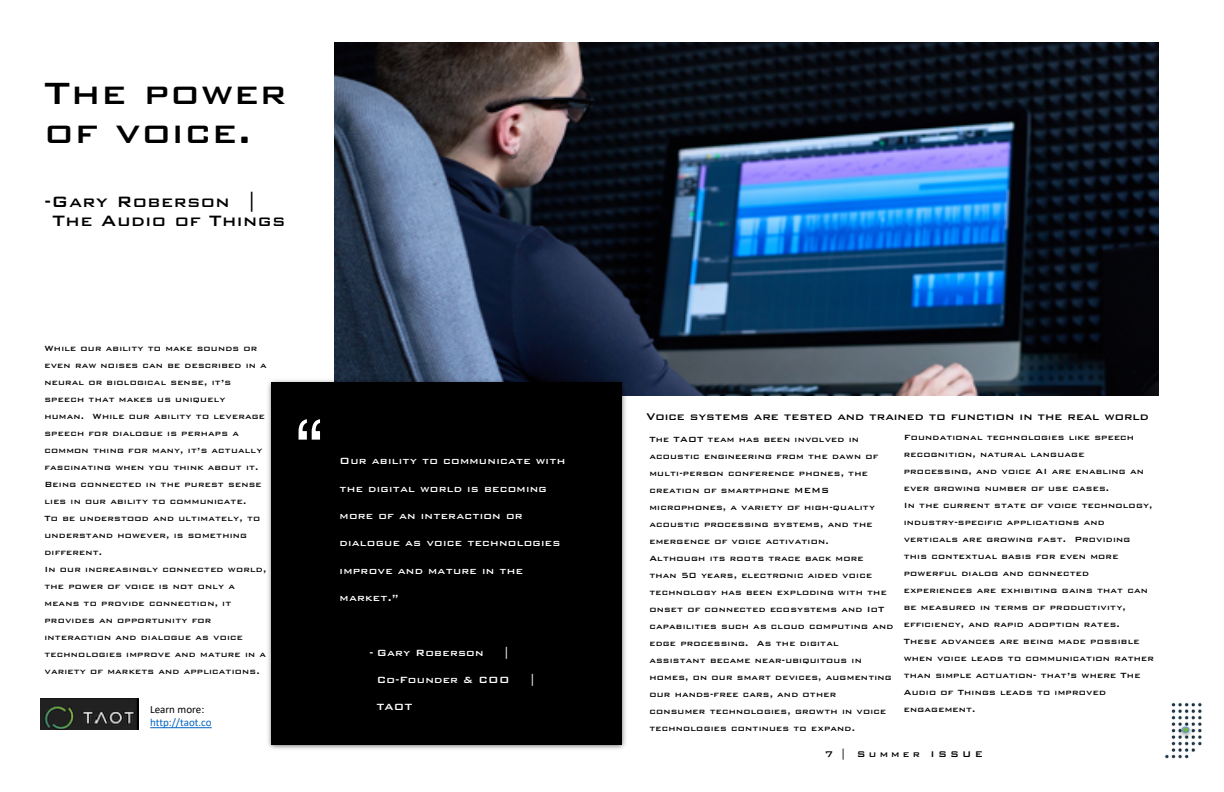
<style>
.page{position:relative;width:1224px;height:792px;background:#fff}
.page>*{position:absolute;margin:0;border:0;box-sizing:border-box;transform-origin:0 0}
.t1{font:80px "Helvetica";color:#fff}
.t2{font:500 41px/38.7px "Bank Gothic";letter-spacing:.02em;color:#000}
.t3{font:500 20px/18.9px "Bank Gothic";letter-spacing:.02em;color:#000}
.t4{font:500 13px "Bank Gothic";color:#000}
.t5{font:500 12px "Bank Gothic";letter-spacing:.02em;color:#fff}
.t6{font:11px "Calibri";letter-spacing:-.01em;color:#0563c1}
.t7{font:500 11px "Bank Gothic";letter-spacing:.29em;color:#000}
.t8{font:11px "Calibri";color:#000}
.t9{font:500 10px/17px "Bank Gothic";letter-spacing:.02em;color:#000}
.t10{font:500 10px/17px "Bank Gothic";letter-spacing:.02em;color:#040404}
</style>
<div class="page">
<img style="left:334px;top:42px;width:825px;height:353px">
<img style="left:268px;top:378px;width:359px;height:371px">
<div style="left:272px;top:382px;width:350px;height:362px;background:#000"></div>
<hr style="left:150px;top:727px;width:62px;height:1px;background:#0563c1">
<img style="left:1164px;top:702px;width:38px;height:57px">
<img style="left:1177px;top:723px;width:17px;height:16px">
<svg style="left:1181px;top:726px;width:8px;height:7px"></svg>
<img style="left:41px;top:698px;width:98px;height:32px">
<h2 class="t2" style="left:44px;top:74px;width:244px">The power of voice.</h2>
<h3 class="t3" style="left:53px;top:192px;width:234px;text-indent:-8px">-Gary Roberson |<br>The Audio of Things</h3>
<p class="t10" style="left:44px;top:340px;width:224px">While our ability to make sounds or even raw noises can be described in a neural or biological sense, it’s speech that makes us uniquely human. While our ability to leverage speech for dialogue is perhaps a common thing for many, it’s actually fascinating when you think about it.<br>Being connected in the purest sense lies in our ability to communicate.<br>To be understood and ultimately, to understand however, is something different.<br>In our increasingly connected world, the power of voice is not only a means to provide connection, it provides an opportunity for interaction and dialogue as voice technologies improve and mature in a variety of markets and applications.</p>
<h1 class="t1" style="left:296px;top:416px;width:28px">“</h1>
<p class="t5" style="left:340px;top:455px;width:227px">Our ability to communicate with</p>
<p class="t5" style="left:340px;top:482px;width:209px">the digital world is becoming</p>
<p class="t5" style="left:340px;top:509px;width:185px">more of an interaction or</p>
<p class="t5" style="left:340px;top:537px;width:222px">dialogue as voice technologies</p>
<p class="t5" style="left:340px;top:564px;width:185px">improve and mature in the</p>
<p class="t5" style="left:340px;top:591px;width:61px">market.”</p>
<p class="t5" style="left:370px;top:646px;width:116px">- Gary Roberson</p>
<p class="t5" style="left:504px;top:646px;width:7px">|</p>
<p class="t5" style="left:377px;top:673px;width:134px">Co-Founder &amp; COO</p>
<p class="t5" style="left:529px;top:673px;width:7px">|</p>
<p class="t8" style="left:150px;top:705px;width:56px">Learn more:</p>
<p class="t5" style="left:377px;top:701px;width:37px">TAOT</p>
<p class="t6" style="left:150px;top:718px;width:63px">http://taot.co</p>
<h3 class="t4" style="left:647px;top:409px;width:504px">Voice systems are tested and trained to function in the real world</h3>
<p class="t9" style="left:904px;top:429px;width:252px">Foundational technologies like speech recognition, natural language processing, and voice AI are enabling an ever growing number of use cases.<br>In the current state of voice technology, industry-specific applications and verticals are growing fast. Providing this contextual basis for even more powerful dialog and connected experiences are exhibiting gains that can be measured in terms of productivity, efficiency, and rapid adoption rates.<br>These advances are being made possible when voice leads to communication rather than simple actuation- that’s where The Audio of Things leads to improved engagement.</p>
<p class="t9" style="left:649px;top:430px;width:246px">The TAOT team has been involved in acoustic engineering from the dawn of multi-person conference phones, the creation of smartphone MEMS microphones, a variety of high-quality acoustic processing systems, and the emergence of voice activation.<br>Although its roots trace back more than 50 years, electronic aided voice technology has been exploding with the onset of connected ecosystems and IoT capabilities such as cloud computing and edge processing. As the digital assistant became near-ubiquitous in homes, on our smart devices, augmenting our hands-free cars, and other consumer technologies, growth in voice technologies continues to expand.</p>
<p class="t7" style="left:825px;top:748px;width:160px">7 | Summer ISSUE</p>
</div>
